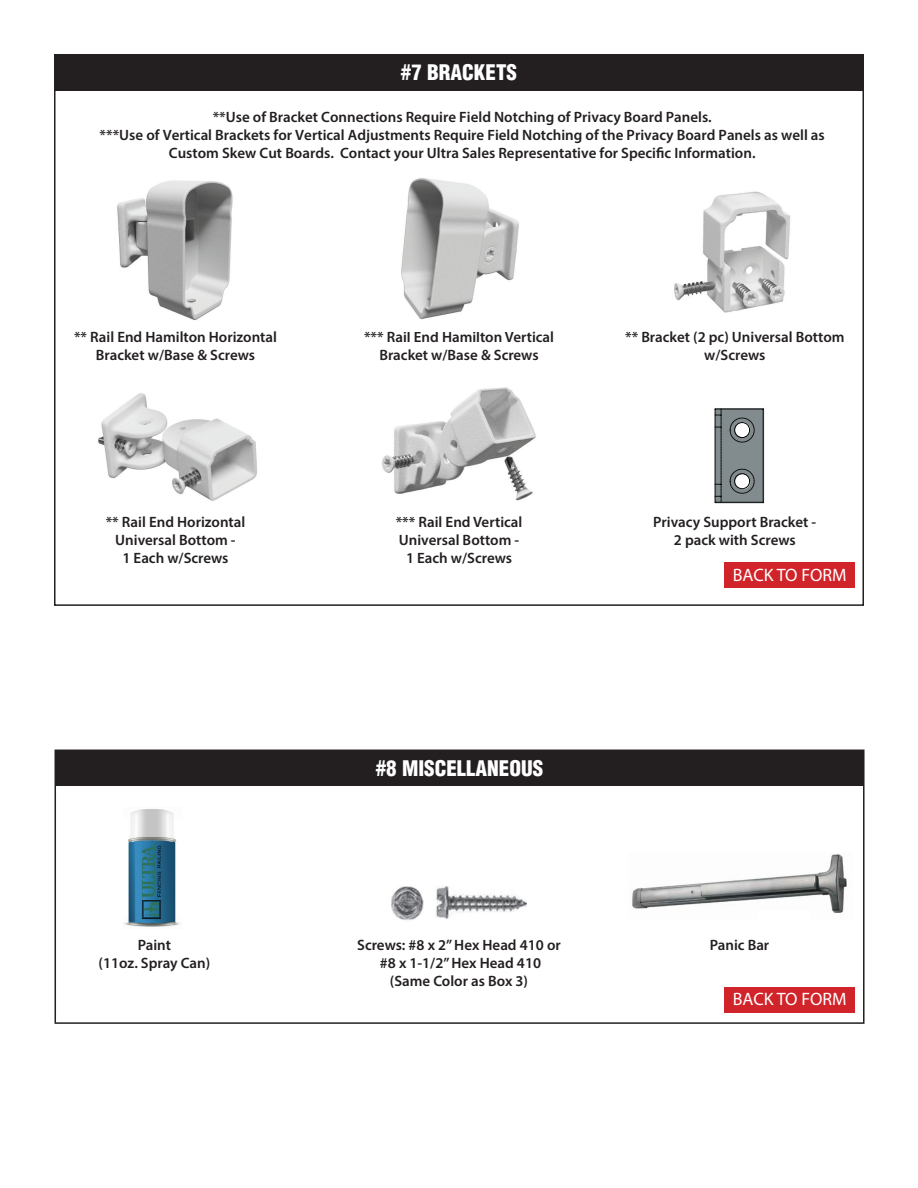
<style>
.page{position:relative;width:918px;height:1188px;background:#fff}
.page>*{position:absolute;margin:0;border:0;box-sizing:border-box;transform-origin:0 0}
.t1{font:900 condensed 21px "Helvetica";color:#fff}
.t2{font:18px "Myriad Pro";color:#fff}
.t3{font:600 15px/18px "Myriad Pro";color:#231f20;text-align:center}
</style>
<div class="page">
<img style="left:124px;top:809px;width:56px;height:118px">
<div style="left:55px;top:750px;width:809px;height:36px;background:#231f20"></div>
<div style="left:724px;top:987px;width:130px;height:25px;background:#d1232a"></div>
<img style="left:632px;top:854px;width:215px;height:59px">
<img style="left:392px;top:886px;width:134px;height:34px">
<div style="left:55px;top:55px;width:808px;height:36px;background:#231f20"></div>
<div style="left:724px;top:563px;width:130px;height:25px;background:#d1232a"></div>
<img style="left:714px;top:408px;width:51px;height:96px">
<svg style="left:716px;top:410px;width:38px;height:92px;background:#80888a"></svg>
<hr style="left:715px;top:409px;width:48px;height:1px;background:#040503">
<hr style="left:763px;top:409px;width:1px;height:93px;background:#040503">
<hr style="left:715px;top:502px;width:48px;height:1px;background:#040503">
<hr style="left:715px;top:409px;width:1px;height:93px;background:#040503">
<img style="left:674px;top:191px;width:116px;height:122px">
<img style="left:98px;top:393px;width:159px;height:108px">
<img style="left:382px;top:387px;width:154px;height:114px">
<img style="left:401px;top:178px;width:118px;height:141px">
<img style="left:117px;top:180px;width:116px;height:141px">
<h1 class="t1" style="left:401px;top:59px;width:118px">#7 BRACKETS</h1>
<p class="t3" style="left:100px;top:108px;width:727px">**Use of Bracket Connections Require Field Notching of Privacy Board Panels.<br>***Use of Vertical Brackets for Vertical Adjustments Require Field Notching of the Privacy Board Panels as well as<br>Custom Skew Cut Boards. Contact your Ultra Sales Representative for Specific Information.</p>
<p class="t3" style="left:74px;top:327px;width:204px">** Rail End Hamilton Horizontal<br>Bracket w/Base &amp; Screws</p>
<p class="t3" style="left:364px;top:327px;width:192px">*** Rail End Hamilton Vertical<br>Bracket w/Base &amp; Screws</p>
<p class="t3" style="left:625px;top:327px;width:221px">** Bracket (2 pc) Universal Bottom w/Screws</p>
<p class="t3" style="left:106px;top:513px;width:141px">** Rail End Horizontal<br>Universal Bottom -<br>1 Each w/Screws</p>
<p class="t3" style="left:396px;top:513px;width:128px">*** Rail End Vertical<br>Universal Bottom -<br>1 Each w/Screws</p>
<p class="t3" style="left:653px;top:513px;width:165px">Privacy Support Bracket -<br>2 pack with Screws</p>
<p class="t3" style="left:99px;top:935px;width:113px">Paint<br>(11oz. Spray Can)</p>
<h1 class="t1" style="left:376px;top:755px;width:169px">#8 MISCELLANEOUS</h1>
<p class="t2" style="left:733px;top:563px;width:115px">BACK TO FORM</p>
<p class="t3" style="left:357px;top:935px;width:205px">Screws: #8 x 2” Hex Head 410 or #8 x 1-1/2” Hex Head 410 (Same Color as Box 3)</p>
<p class="t3" style="left:710px;top:935px;width:61px">Panic Bar</p>
<p class="t2" style="left:733px;top:988px;width:115px">BACK TO FORM</p>
</div>
